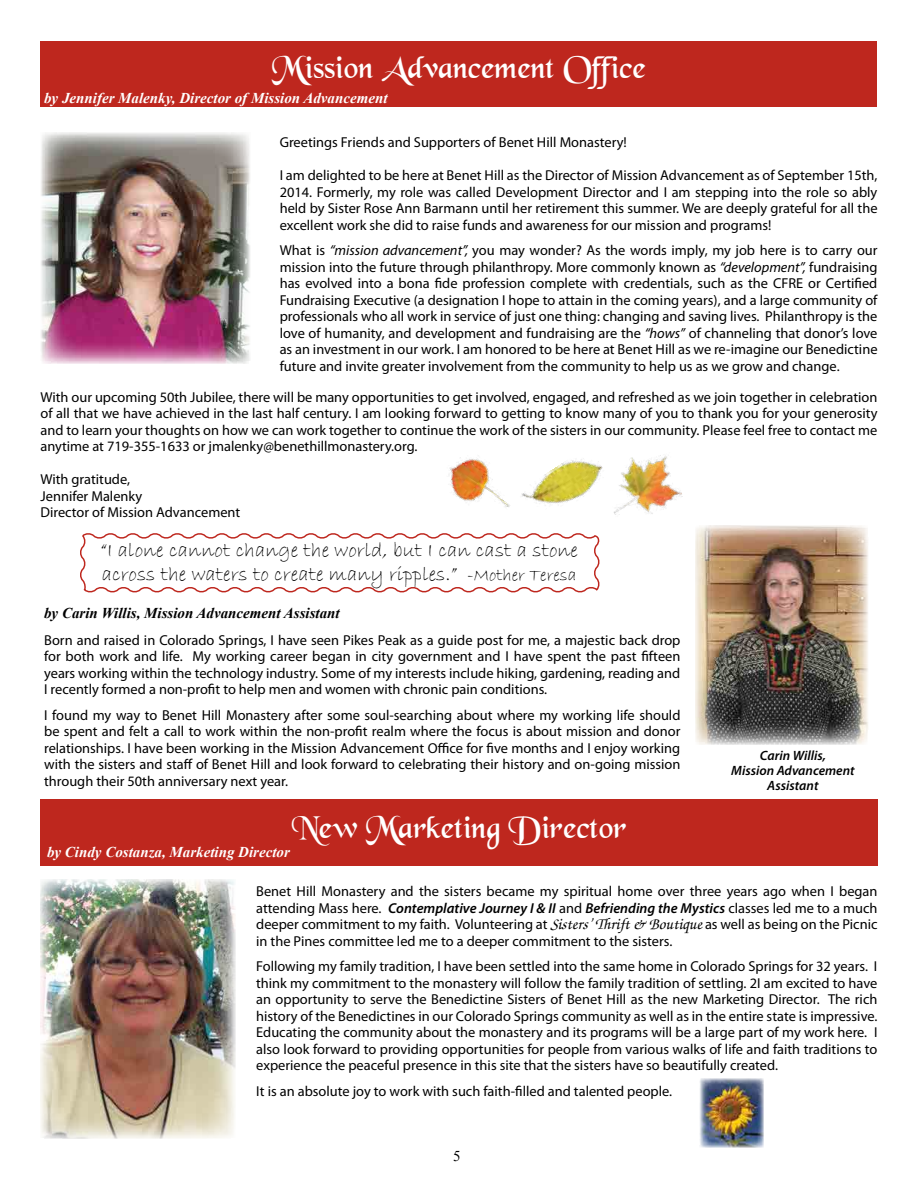
<style>
.page{position:relative;width:918px;height:1188px;background:#fff}
.page>*{position:absolute;margin:0;border:0;box-sizing:border-box;transform-origin:0 0}
.t1{font:33px "Black Chancery";color:#fff}
.t2{font:21px/24px "Bradley Hand ITC";color:#000}
.t3{font:italic 700 15px "Times New Roman";color:#fff}
.t4{font:italic 700 15px "Times New Roman";color:#000}
.t5{font:15px "Times New Roman";color:#000}
.t6{font:14.4px/16.5px "Myriad Pro";color:#000;text-align:justify}
.t7{font:italic 600 13.5px/15px "Myriad Pro";color:#000;text-align:center}
.s1{font-style:italic}
.s2{font-size:18px}
.s3{font-weight:600;font-style:italic}
.s4{font-family:"Invitation";font-size:16.5px}
</style>
<div class="page">
<div style="left:40px;top:41px;width:838px;height:66px;background:#be271e"></div>
<svg style="left:80px;top:533px;width:520px;height:60px"></svg>
<div style="left:40px;top:800px;width:838px;height:66px;background:#be271e"></div>
<img style="left:695px;top:526px;width:173px;height:219px">
<img style="left:41px;top:132px;width:209px;height:231px">
<img style="left:40px;top:879px;width:196px;height:259px">
<img style="left:700px;top:1079px;width:64px;height:69px">
<img style="left:614px;top:455px;width:69px;height:60px">
<img style="left:449px;top:457px;width:61px;height:50px">
<img style="left:521px;top:459px;width:82px;height:47px">
<h1 class="t1" style="left:272px;top:55px;width:375px">Mission Advancement Office</h1>
<p class="t3" style="left:44px;top:87px;width:345px">by Jennifer Malenky, Director of Mission Advancement</p>
<p class="t6" style="left:280px;top:134px;width:349px">Greetings Friends and Supporters of Benet Hill Monastery!</p>
<p class="t6" style="left:280px;top:167px;width:599px">I am delighted to be here at Benet Hill as the Director of Mission Advancement as of September 15th, 2014. Formerly, my role was called Development Director and I am stepping into the role so ably held by Sister Rose Ann Barmann until her retirement this summer. We are deeply grateful for all the excellent work she did to raise funds and awareness for our mission and programs!</p>
<p class="t6" style="left:280px;top:242px;width:599px">What is <span class="s1">“mission advancement”,</span> you may wonder? As the words imply, my job here is to carry our mission into the future through philanthropy. More commonly known as <span class="s1">“development”,</span> fundraising has evolved into a bona fide profession complete with credentials, such as the CFRE or Certified Fundraising Executive (a designation I hope to attain in the coming years), and a large community of professionals who all work in service of just one thing: changing and saving lives. Philanthropy is the love of humanity, and development and fundraising are the <span class="s1">“hows”</span> of channeling that donor’s love as an investment in our work. I am honored to be here at Benet Hill as we re-imagine our Benedictine future and invite greater involvement from the community to help us as we grow and change.</p>
<p class="t6" style="left:40px;top:389px;width:839px">With our upcoming 50th Jubilee, there will be many opportunities to get involved, engaged, and refreshed as we join together in celebration of all that we have achieved in the last half century. I am looking forward to getting to know many of you to thank you for your generosity and to learn your thoughts on how we can work together to continue the work of the sisters in our community. Please feel free to contact me anytime at 719-355-1633 or jmalenky@benethillmonastery.org.</p>
<p class="t6" style="left:40px;top:471px;width:201px;text-align:left">With gratitude,<br>Jennifer Malenky<br>Director of Mission Advancement</p>
<h2 class="t2" style="left:100px;top:539px;width:480px">“I alone cannot change the world, but I can cast a stone across the waters to create many ripples.” <span class="s2">-Mother Teresa</span></h2>
<p class="t4" style="left:44px;top:602px;width:297px">by Carin Willis, Mission Advancement Assistant</p>
<p class="t6" style="left:44px;top:631px;width:638px">Born and raised in Colorado Springs, I have seen Pikes Peak as a guide post for me, a majestic back drop for both work and life. My working career began in city government and I have spent the past fifteen years working within the technology industry. Some of my interests include hiking, gardening, reading and I recently formed a non-profit to help men and women with chronic pain conditions.</p>
<p class="t6" style="left:44px;top:706px;width:638px">I found my way to Benet Hill Monastery after some soul-searching about where my working life should be spent and felt a call to work within the non-profit realm where the focus is about mission and donor relationships. I have been working in the Mission Advancement Office for five months and I enjoy working with the sisters and staff of Benet Hill and look forward to celebrating their history and on-going mission through their 50th anniversary next year.</p>
<p class="t7" style="left:731px;top:748px;width:125px">Carin Willis,<br>Mission Advancement<br>Assistant</p>
<h1 class="t1" style="left:292px;top:816px;width:337px">New Marketing Director</h1>
<p class="t6" style="left:256px;top:883px;width:623px">Benet Hill Monastery and the sisters became my spiritual home over three years ago when I began attending Mass here. <span class="s3">Contemplative Journey I &amp; II</span> and <span class="s3">Befriending the Mystics</span> classes led me to a much deeper commitment to my faith. Volunteering at <span class="s4">Sisters’ Thrift &amp; Boutique</span> as well as being on the Picnic in the Pines committee led me to a deeper commitment to the sisters.</p>
<p class="t6" style="left:256px;top:958px;width:623px">Following my family tradition, I have been settled into the same home in Colorado Springs for 32 years. I think my commitment to the monastery will follow the family tradition of settling. 2I am excited to have an opportunity to serve the Benedictine Sisters of Benet Hill as the new Marketing Director. The rich history of the Benedictines in our Colorado Springs community as well as in the entire state is impressive.<br>Educating the community about the monastery and its programs will be a large part of my work here. I also look forward to providing opportunities for people from various walks of life and faith traditions to experience the peaceful presence in this site that the sisters have so beautifully created.</p>
<p class="t6" style="left:256px;top:1082px;width:418px">It is an absolute joy to work with such faith-filled and talented people.</p>
<p class="t3" style="left:47px;top:842px;width:244px">by Cindy Costanza, Marketing Director</p>
<p class="t5" style="left:453px;top:1146px;width:9px">5</p>
</div>
